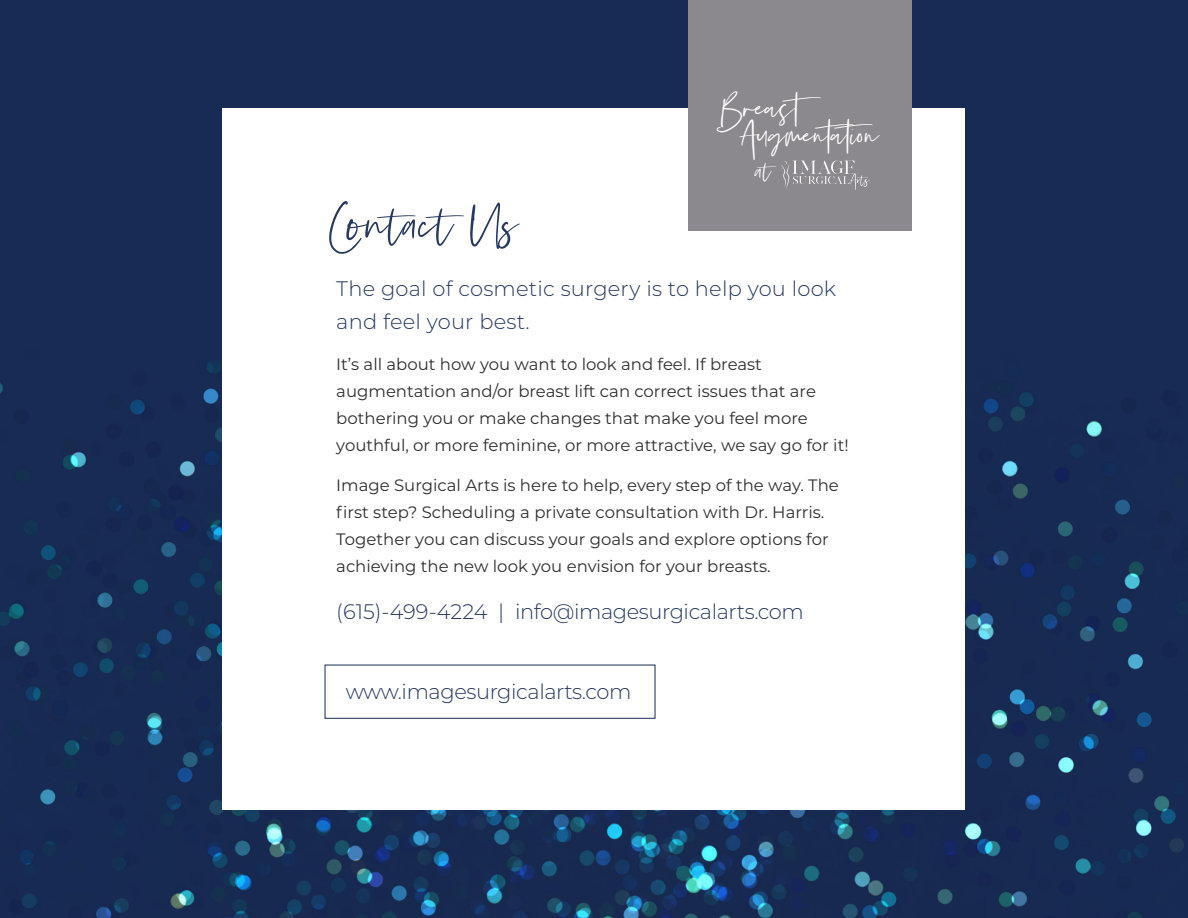
<style>
.page{position:relative;width:1188px;height:918px;background:#182b54}
.page>*{position:absolute;margin:0;border:0;box-sizing:border-box;transform-origin:0 0}
.t1{font:60px "Silver South Script Alt";color:#26385e}
.t2{font:41.85px "Silver South Script";color:#fff}
.t3{font:29.55px "Silver South Script Alt";color:#fff}
.t4{font:300 21px/33px "Montserrat";letter-spacing:-.005em;color:#26385e}
.t5{font:16.5px/27px "Montserrat";color:#2e2e2f}
</style>
<div class="page">
<img style="left:0;top:322px;width:1184px;height:596px">
<div style="left:223px;top:108px;width:742px;height:702px;background:#fff"></div>
<div style="left:325px;top:665px;width:330px;height:54px;border:1px solid #182b54"></div>
<div style="left:688px;top:0;width:224px;height:230px;background:#8b888e"></div>
<svg style="left:781px;top:160px;width:89px;height:30px"></svg>
<h2 class="t2" style="left:720px;top:83px;width:114px">Breast</h2>
<h2 class="t2" style="left:741px;top:110px;width:146px">Augmentation</h2>
<h3 class="t3" style="left:756px;top:153px;width:17px">at</h3>
<h1 class="t1" style="left:326px;top:188px;width:194px">Contact Us</h1>
<p class="t4" style="left:336px;top:272px;width:501px">The goal of cosmetic surgery is to help you look and feel your best.</p>
<p class="t5" style="left:336px;top:350px;width:514px">It’s all about how you want to look and feel. If breast augmentation and/or breast lift can correct issues that are bothering you or make changes that make you feel more youthful, or more feminine, or more attractive, we say go for it!</p>
<p class="t5" style="left:336px;top:471px;width:504px">Image Surgical Arts is here to help, every step of the way. The first step? Scheduling a private consultation with Dr. Harris.<br>Together you can discuss your goals and explore options for achieving the new look you envision for your breasts.</p>
<p class="t4" style="left:336px;top:594px;width:469px">(615)-499-4224 | info@imagesurgicalarts.com</p>
<p class="t4" style="left:346px;top:674px;width:287px">www.imagesurgicalarts.com</p>
</div>
